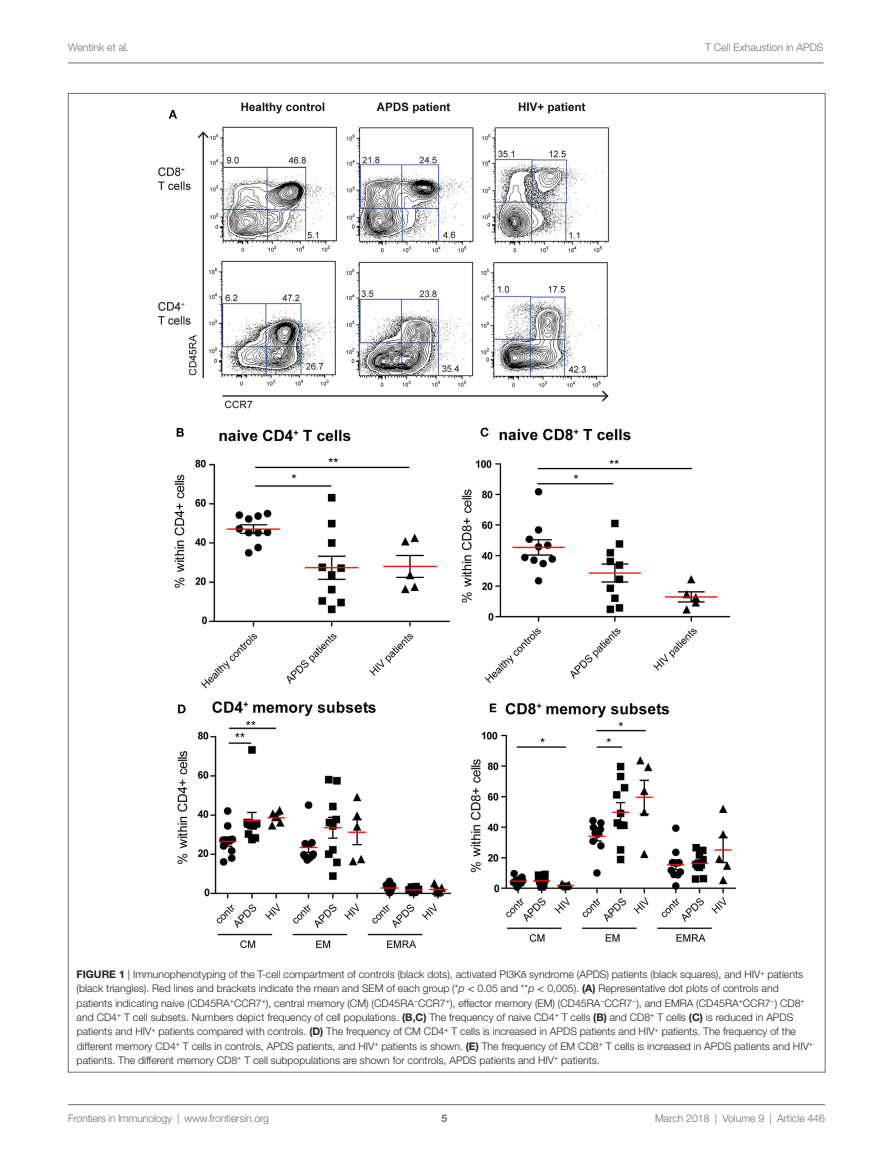
<style>
.page{position:relative;width:893px;height:1170px;background:#fff}
.page>*{position:absolute;margin:0;border:0;box-sizing:border-box;transform-origin:0 0}
.t1{font:300 10.5px/14.2px "Helvetica Neue LT Std";color:#231f20}
.t2{font:300 10.5px "Helvetica Neue LT Std";color:#6c6d70}
.t3{font:700 10.5px "Helvetica Neue LT Std";color:#6c6d70}
.s1{font-weight:700}
.s2{font-family:"STIX General";font-weight:400}
.s3{font-style:italic}
</style>
<div class="page">
<img style="left:158px;top:102px;width:578px;height:846px">
<hr style="left:68px;top:1104px;width:757px;height:1px;background:#6c6d70">
<hr style="left:68px;top:63px;width:755px;height:1px;background:#6c6d70">
<p class="t2" style="left:68px;top:41px;width:63px">Wentink et al.</p>
<p class="t2" style="left:705px;top:41px;width:120px">T Cell Exhaustion in APDS</p>
<p class="t1" style="left:77px;top:967px;width:738px"><span class="s1">FIG URE 1</span> | Immunophenotyping of the T-cell compartment of controls (black dots), activated PI3K<span class="s2">δ</span> syndrome (APDS) patients (black squares), and HIV<sup>+</sup> patients (black triangles). Red lines and brackets indicate the mean and SEM of each group (*<span class="s3">p</span> <span class="s2">&lt;</span> 0.05 and **<span class="s3">p</span> <span class="s2">&lt;</span> 0,005). <span class="s1">(A)</span> Representative dot plots of controls and patients indicating naive (CD45RA<sup>+</sup>CCR7<sup>+</sup>), central memory (CM) (CD45RA<sup>−</sup>CCR7<sup>+</sup>), effector memory (EM) (CD45RA<sup>−</sup>CCR7<sup>−</sup>), and EMRA (CD45RA<sup>+</sup>CCR7<sup>−</sup>) CD8<sup>+ </sup>and CD4<sup>+</sup> T cell subsets. Numbers depict frequency of cell populations. <span class="s1">(B,C)</span> The frequency of naive CD4<sup>+</sup> T cells <span class="s1">(B)</span> and CD8<sup>+</sup> T cells <span class="s1">(C)</span> is reduced in APDS patients and HIV<sup>+</sup> patients compared with controls. <span class="s1">(D)</span> The frequency of CM CD4<sup>+</sup> T cells is increased in APDS patients and HIV<sup>+</sup> patients. The frequency of the different memory CD4<sup>+</sup> T cells in controls, APDS patients, and HIV<sup>+</sup> patients is shown. <span class="s1">(E)</span> The frequency of EM CD8<sup>+</sup> T cells is increased in APDS patients and HIV<sup>+ </sup>patients. The different memory CD8<sup>+</sup> T cell subpopulations are shown for controls, APDS patients and HIV<sup>+</sup> patients.</p>
<p class="t2" style="left:68px;top:1111px;width:203px">Frontiers in Immunology | www.frontiersin.org</p>
<p class="t2" style="left:655px;top:1111px;width:171px">March 2018 | Volume 9 | Article 446</p>
<p class="t3" style="left:441px;top:1111px;width:7px">5</p>
</div>
